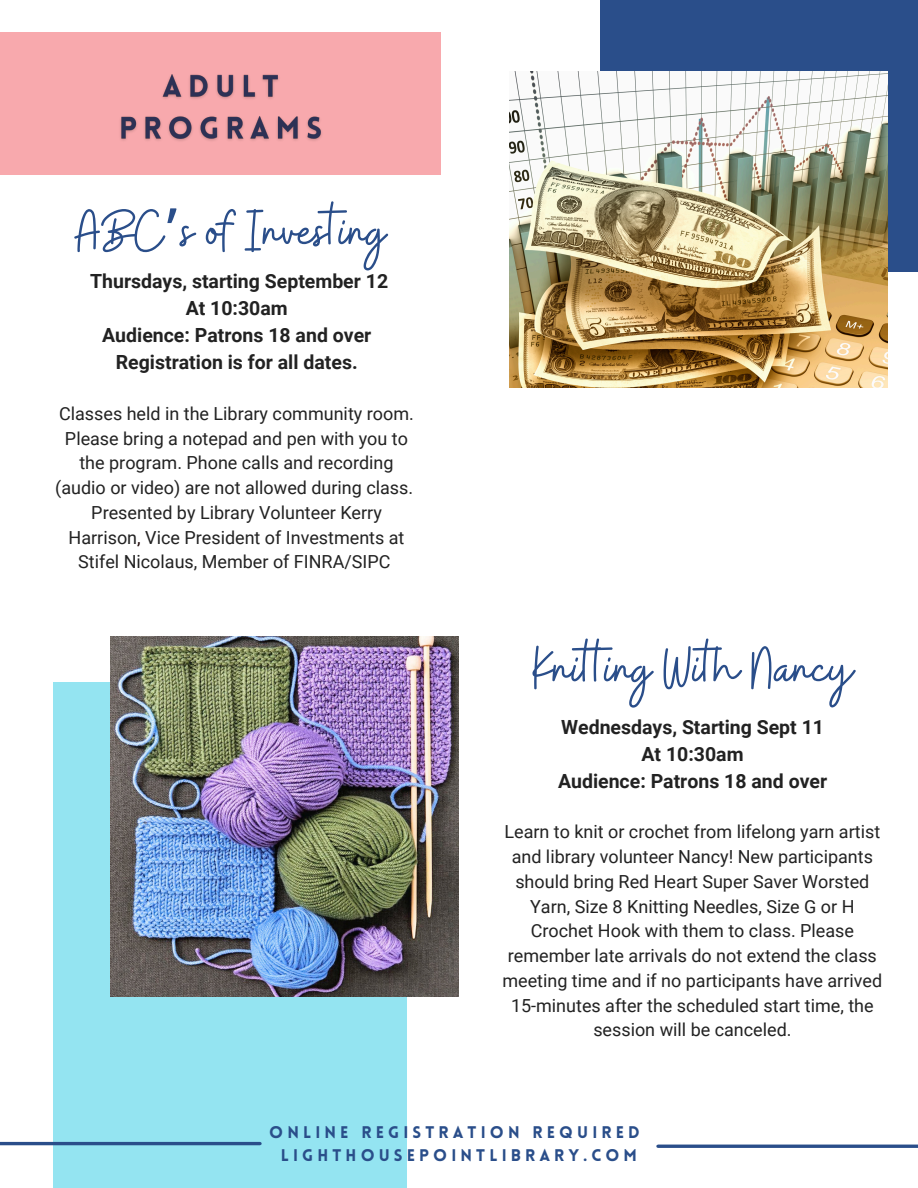
<style>
.page{position:relative;width:918px;height:1188px;background:#fff}
.page>*{position:absolute;margin:0;border:0;box-sizing:border-box;transform-origin:0 0}
.t1{font:60px "Buffalo";color:#2a4e8a}
.t2{font:700 19.5px/27px "Roboto";color:#222;text-align:center}
.t3{font:18px/24.8px "Roboto";color:#222;text-align:center}
.t4{font:900 16.5px "Lovelo";letter-spacing:.25em;color:#2a4e8a}
.s1{font-family:"Noto Sans Gurmukhi"}
.s2{color:#200909}
</style>
<div class="page">
<div style="left:600px;top:0;width:318px;height:271px;background:#2a4e8a"></div>
<div style="left:54px;top:682px;width:353px;height:506px;background:#94e4f1"></div>
<div style="left:0;top:32px;width:441px;height:143px;background:#f8a9ad"></div>
<hr style="left:658px;top:1145px;width:260px;height:3px;background:#2a4e8a">
<hr style="left:0;top:1142px;width:260px;height:3px;background:#2a4e8a">
<img style="left:510px;top:71px;width:378px;height:316px">
<img style="left:120px;top:74px;width:202px;height:67px">
<img style="left:110px;top:636px;width:349px;height:360px">
<h3 class="t1" style="left:75px;top:192px;width:311px">ABC<span class="s1">’</span>s of Investing</h3>
<h4 class="t2" style="left:90px;top:268px;width:300px">Thursdays, starting September 12<br>At 10:30am<br>Audience: Patrons 18 and over<br>Registration is for all dates.</h4>
<p class="t3" style="left:55px;top:401px;width:360px">Classes held in the Library community room.<br>Please bring a notepad and pen with you to the program. Phone calls and recording (audio or video) are not allowed during class.<br>Presented by Library Volunteer Kerry Harrison<span class="s2">,</span> Vice President of Investments at Stifel Nicolaus, Member of FINRA/SIPC</p>
<h4 class="t1" style="left:532px;top:629px;width:322px">Knit ing With Nancy</h4>
<h1 class="t2" style="left:558px;top:714px;width:271px">Wednesdays, Starting Sept 11<br>At 10:30am<br>Audience: Patrons 18 and over</h1>
<h3 class="t3" style="left:502px;top:820px;width:381px">Learn to knit or crochet from lifelong yarn artist and library volunteer Nancy! New participants should bring Red Heart Super Saver Worsted Yarn, Size 8 Knitting Needles, Size G or H Crochet Hook with them to class. Please remember late arrivals do not extend the class meeting time and if no participants have arrived 15-minutes after the scheduled start time, the session will be canceled.</h3>
<p class="t4" style="left:269px;top:1126px;width:372px">ONLINE REGISTRATION REQUIRED</p>
<h1 class="t4" style="left:281px;top:1148px;width:358px">LIGHTHOUSEPOINTLIBRARY.COM</h1>
</div>
